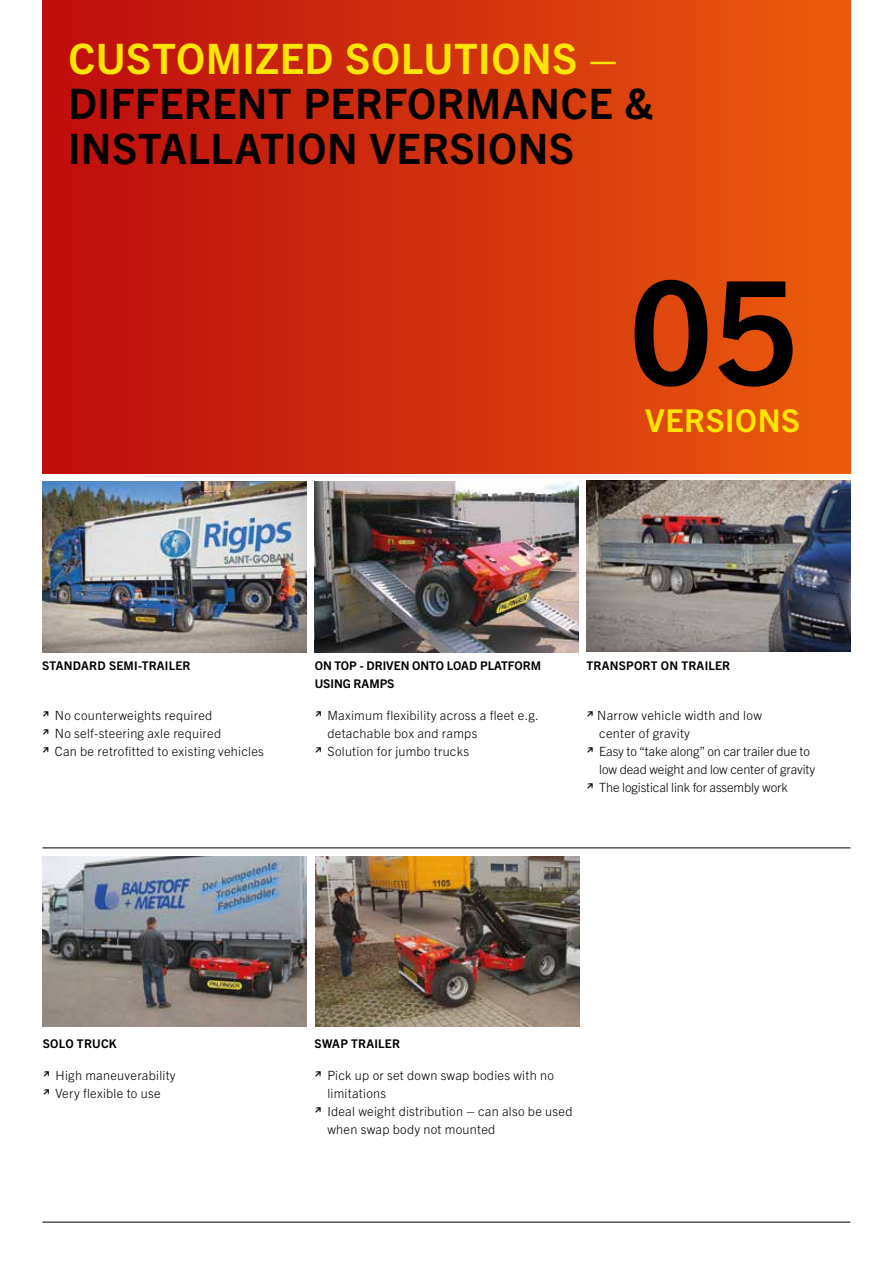
<style>
.page{position:relative;width:893px;height:1263px;background:#fff}
.page>*{position:absolute;margin:0;border:0;box-sizing:border-box;transform-origin:0 0}
.t1{font:700 144px "Trade Gothic Next LT Pro";color:#000}
.t2{font:700 42px/45px "Trade Gothic Next LT Pro";letter-spacing:.01em;color:#000}
.t3{font:700 42px "Trade Gothic Next LT Pro";letter-spacing:.01em;color:#ffe600}
.t4{font:700 31.5px "Trade Gothic Next LT Pro";letter-spacing:.02em;color:#ffe600}
.t5{font:300 12.75px/18px "Trade Gothic Next LT Pro";letter-spacing:.02em;color:#000}
.t6{font:300 12.75px "Trade Gothic Next LT Pro";letter-spacing:-.01em;color:#000}
.t7{font:700 12px "Trade Gothic Next LT Pro";letter-spacing:.02em;color:#000}
.t8{font:700 12px/18px "Trade Gothic Next LT Pro";color:#000}
</style>
<div class="page">
<img style="left:43px;top:482px;width:263px;height:170px">
<img style="left:315px;top:856px;width:264px;height:170px">
<div style="left:43px;top:0;width:808px;height:473px;background:linear-gradient(to right,#bc0a0e,#e95b0d)"></div>
<hr style="left:42px;top:1222px;width:808px;height:1px;background:#000">
<hr style="left:42px;top:848px;width:808px;height:1px;background:#000">
<img style="left:43px;top:856px;width:263px;height:170px">
<img style="left:586px;top:481px;width:264px;height:170px">
<img style="left:315px;top:482px;width:263px;height:170px">
<h2 class="t3" style="left:69px;top:29px;width:550px">CUSTOMIZED SOLUTIONS –</h2>
<h2 class="t2" style="left:68px;top:78px;width:587px">DIFFERENT PERFORMANCE &amp;<br>INSTALLATION VERSIONS</h2>
<h1 class="t1" style="left:630px;top:232px;width:170px">05</h1>
<h3 class="t4" style="left:645px;top:398px;width:157px">VERSIONS</h3>
<p class="t7" style="left:42px;top:658px;width:150px">STANDARD SEMI-TRAILER</p>
<p class="t5" style="left:42px;top:706px;width:223px"><sup>≥</sup> No counterweights required<br><sup>≥</sup> No self-steering axle required<br><sup>≥</sup> Can be retrofitted to existing vehicles</p>
<p class="t8" style="left:315px;top:656px;width:228px">ON TOP - DRIVEN ONTO LOAD PLATFORM<br>USING RAMPS</p>
<p class="t5" style="left:315px;top:706px;width:226px"><sup>≥</sup> Maximum flexibility across a fleet e.g.</p>
<p class="t5" style="left:327px;top:724px;width:151px">detachable box and ramps</p>
<p class="t5" style="left:315px;top:742px;width:156px"><sup>≥</sup> Solution for jumbo trucks</p>
<p class="t7" style="left:586px;top:658px;width:145px">TRANSPORT ON TRAILER</p>
<p class="t5" style="left:586px;top:706px;width:177px"><sup>≥</sup> Narrow vehicle width and low</p>
<p class="t5" style="left:599px;top:724px;width:92px">center of gravity</p>
<p class="t6" style="left:586px;top:742px;width:225px"><sup>≥</sup> Easy to “take along” on car trailer due to</p>
<p class="t6" style="left:599px;top:760px;width:217px">low dead weight and low center of gravity</p>
<p class="t6" style="left:586px;top:778px;width:203px"><sup>≥</sup> The logistical link for assembly work</p>
<p class="t7" style="left:43px;top:1036px;width:75px">SOLO TRUCK</p>
<p class="t5" style="left:43px;top:1066px;width:134px"><sup>≥</sup> High maneuverability <sup>≥</sup> Very flexible to use</p>
<p class="t7" style="left:315px;top:1036px;width:87px">SWAP TRAILER</p>
<p class="t5" style="left:315px;top:1066px;width:241px"><sup>≥</sup> Pick up or set down swap bodies with no</p>
<p class="t5" style="left:327px;top:1084px;width:60px">limitations</p>
<p class="t5" style="left:315px;top:1102px;width:259px"><sup>≥</sup> Ideal weight distribution – can also be used</p>
<p class="t5" style="left:327px;top:1120px;width:170px">when swap body not mounted</p>
</div>
